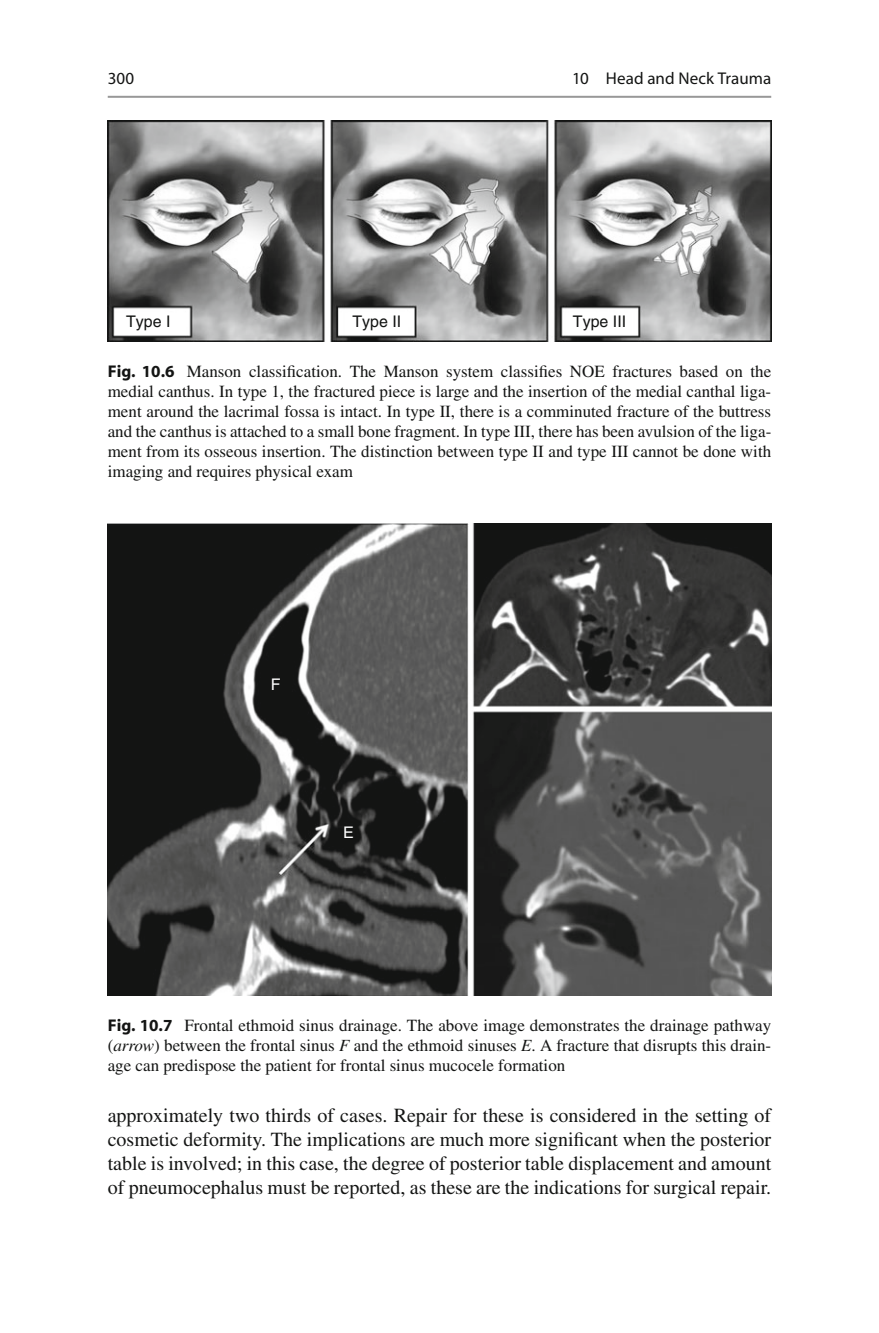
<style>
.page{position:relative;width:879px;height:1333px;background:#fff}
.page>*{position:absolute;margin:0;border:0;box-sizing:border-box;transform-origin:0 0}
.t1{font:20px/24px "Times";color:#131413;text-align:justify}
.t2{font:17px/20px "Times";color:#131413;text-align:justify}
.t3{font:17px "Myriad";letter-spacing:.005em;color:#131413}
.t4{font:16px "Helvetica";color:#131413}
.t5{font:16px "Helvetica";color:#fff}
.s1{font-family:"Myriad";font-weight:700}
.s2{font-style:italic}
</style>
<div class="page">
<img style="left:108px;top:121px;width:663px;height:221px">
<img style="left:108px;top:523px;width:663px;height:472px">
<hr style="left:108px;top:96px;width:663px;height:2px;background:#989898">
<p class="t3" style="left:108px;top:72px;width:28px">300</p>
<p class="t3" style="left:572px;top:72px;width:201px">10 Head and Neck Trauma</p>
<p class="t4" style="left:126px;top:316px;width:46px">Type I</p>
<p class="t4" style="left:352px;top:316px;width:50px">Type II</p>
<p class="t4" style="left:573px;top:316px;width:55px">Type III</p>
<p class="t2" style="left:108px;top:363px;width:665px"><span class="s1">Fig. 10.6</span> Manson classification. The Manson system classifies NOE fractures based on the medial canthus. In type 1, the fractured piece is large and the insertion of the medial canthal liga&shy;ment around the lacrimal fossa is intact. In type II, there is a comminuted fracture of the buttress and the canthus is attached to a small bone fragment. In type III, there has been avulsion of the liga&shy;ment from its osseous insertion. The distinction between type II and type III cannot be done with imaging and requires physical exam</p>
<p class="t5" style="left:271px;top:678px;width:11px">F</p>
<p class="t5" style="left:343px;top:826px;width:12px">E</p>
<p class="t2" style="left:108px;top:1016px;width:665px"><span class="s1">Fig. 10.7</span> Frontal ethmoid sinus drainage. The above image demonstrates the drainage pathway ( <span class="s2">arrow</span> ) between the frontal sinus <span class="s2">F</span> and the ethmoid sinuses <span class="s2">E</span> . A fracture that disrupts this drain&shy;age can predispose the patient for frontal sinus mucocele formation</p>
<p class="t1" style="left:108px;top:1105px;width:665px">approximately two thirds of cases. Repair for these is considered in the setting of cosmetic deformity. The implications are much more significant when the posterior table is involved; in this case, the degree of posterior table displacement and amount of pneumocephalus must be reported, as these are the indications for surgical repair.</p>
</div>
